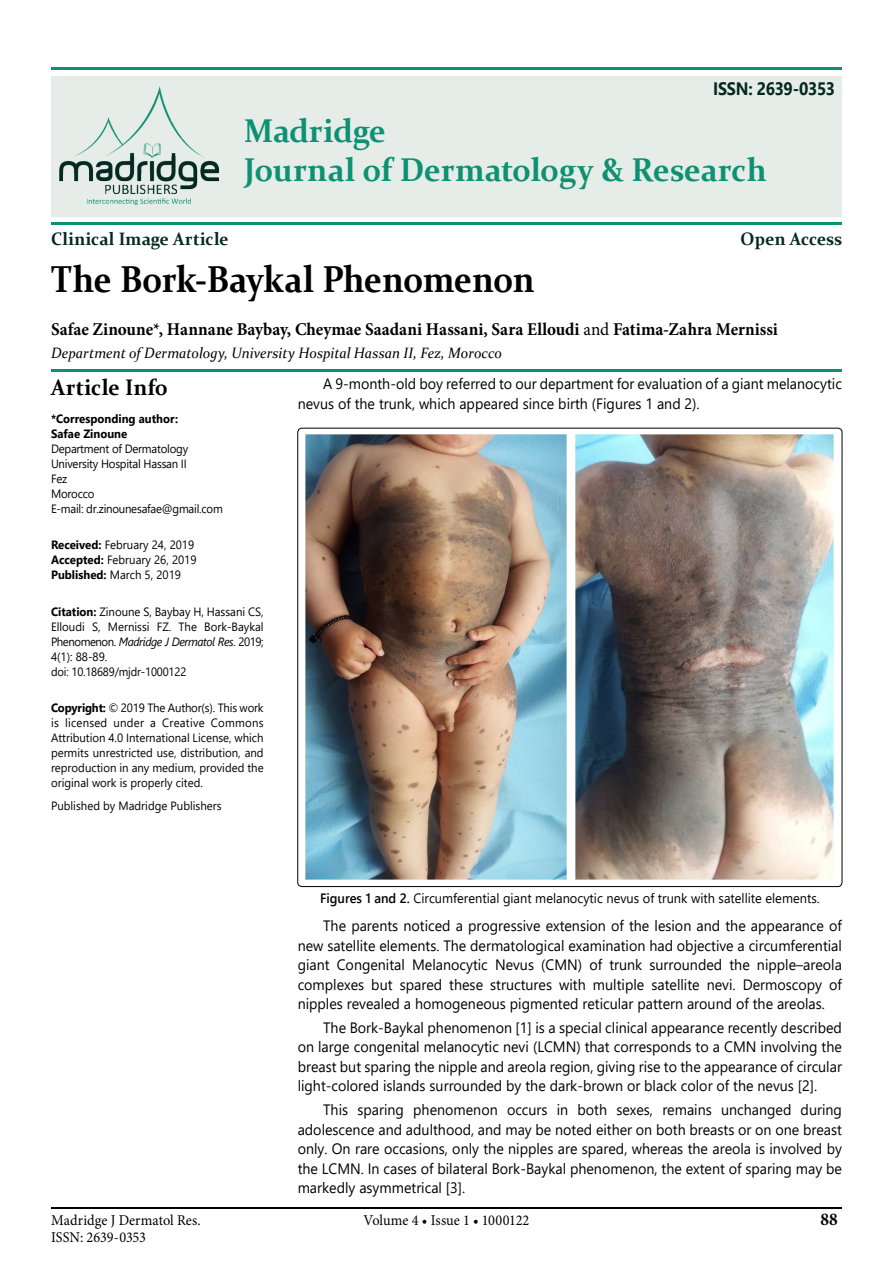
<style>
.page{position:relative;width:893px;height:1263px;background:#fff}
.page>*{position:absolute;margin:0;border:0;box-sizing:border-box;transform-origin:0 0}
.t1{font:700 37.5px "Constantia";letter-spacing:-.015em;color:#000;scale:.9 1}
.t2{font:700 33px/39px "Constantia";letter-spacing:-.005em;color:#0e9172;scale:.95 1}
.t3{font:700 22.5px "Constantia";letter-spacing:.01em;color:#000;scale:.95 1}
.t4{font:700 18px "Minion Pro";letter-spacing:.005em;color:#000;scale:.95 1}
.t5{font:700 18px "Constantia";letter-spacing:.005em;color:#032920;scale:.95 1}
.t6{font:700 18px "Segoe UI";letter-spacing:-.02em;color:#032920;scale:.9 1}
.t7{font:15px/19.5px "Segoe UI";color:#000;text-align:justify;scale:.95 1}
.t8{font:italic 15px "Constantia";color:#000;scale:.95 1}
.t9{font:15px "Minion Pro";color:#000;scale:.95 1}
.t10{font:13.5px "Segoe UI";color:#000;scale:.95 1}
.t11{font:12px/15px "Segoe UI";color:#000;scale:.95 1}
.t12{font:12px/15px "Segoe UI";letter-spacing:-.02em;color:#000;scale:.95 1}
.t13{font:700 12px/15px "Segoe UI";color:#000;scale:.95 1}
.s1{font-weight:400}
.s2{font-weight:700}
.s3{font-style:italic}
.s4{font-weight:600}
</style>
<div class="page">
<hr style="left:51px;top:1208px;width:791px;height:1px;background:#000">
<hr style="left:51px;top:223px;width:791px;height:2px;background:#0e9172">
<hr style="left:51px;top:68px;width:791px;height:2px;background:#0e9172">
<div style="left:51px;top:76px;width:791px;height:140px;background:#e6ede9"></div>
<img style="left:59px;top:86px;width:160px;height:120px">
<img style="left:575px;top:435px;width:259px;height:445px">
<img style="left:306px;top:435px;width:260px;height:445px">
<hr style="left:51px;top:369px;width:791px;height:2px;background:#0e9172">
<p class="t6" style="left:713px;top:71px;width:137px">ISSN: 2639-0353</p>
<h2 class="t2" style="left:244px;top:109px;width:552px">Madridge<br>Journal of Dermatology &amp; Research</h2>
<p class="t5" style="left:51px;top:226px;width:188px">Clinical Image Article</p>
<p class="t5" style="left:741px;top:226px;width:108px">Open Access</p>
<h1 class="t1" style="left:51px;top:253px;width:539px">The Bork-Baykal Phenomenon</h1>
<p class="t4" style="left:51px;top:317px;width:767px">Safae Zinoune*, Hannane Baybay, Cheymae Saadani Hassani, Sara Elloudi <span class="s1">and</span> Fatima-Zahra Mernissi</p>
<p class="t8" style="left:51px;top:342px;width:476px">Department of Dermatology, University Hospital Hassan II, Fez, Morocco</p>
<h3 class="t3" style="left:51px;top:372px;width:125px">Article Info</h3>
<p class="t13" style="left:51px;top:410px;width:135px">*Corresponding author:<br>Safae Zinoune</p>
<p class="t12" style="left:51px;top:440px;width:182px">Department of Dermatology<br>University Hospital Hassan II<br>Fez<br>Morocco<br>E-mail: dr.zinounesafae@gmail.com</p>
<p class="t11" style="left:51px;top:536px;width:155px"><span class="s2">Received:</span> February 24, 2019<br><span class="s2">Accepted:</span> February 26, 2019<br><span class="s2">Published:</span> March 5, 2019</p>
<p class="t11" style="left:51px;top:603px;width:225px"><span class="s2">Citation:</span> Zinoune S, Baybay H, Hassani CS, Elloudi S, Mernissi FZ. The Bork-Baykal Phenomenon. <span class="s3">Madridge J Dermatol Res</span>. 2019; 4(1): 88-89.<br>doi: 10.18689/mjdr-1000122</p>
<p class="t11" style="left:51px;top:699px;width:225px;text-align:justify"><span class="s2">Copyright:</span> © 2019 The Author(s). This work is licensed under a Creative Commons Attribution 4.0 International License, which permits unrestricted use, distribution, and reproduction in any medium, provided the original work is properly cited.</p>
<p class="t11" style="left:51px;top:797px;width:181px">Published by Madridge Publishers</p>
<p class="t7" style="left:298px;top:373px;width:574px;text-indent:26px">A 9-month-old boy referred to our department for evaluation of a giant melanocytic nevus of the trunk, which appeared since birth (Figures 1 and 2).</p>
<p class="t10" style="left:320px;top:886px;width:527px"><span class="s4">Figures 1 and 2.</span> Circumferential giant melanocytic nevus of trunk with satellite elements.</p>
<p class="t7" style="left:298px;top:915px;width:574px;text-indent:26px">The parents noticed a progressive extension of the lesion and the appearance of new satellite elements. The dermatological examination had objective a circumferential giant Congenital Melanocytic Nevus (CMN) of trunk surrounded the nipple–areola complexes but spared these structures with multiple satellite nevi. Dermoscopy of nipples revealed a homogeneous pigmented reticular pattern around of the areolas.</p>
<p class="t7" style="left:298px;top:1016px;width:574px;text-indent:26px">The Bork-Baykal phenomenon [1] is a special clinical appearance recently described on large congenital melanocytic nevi (LCMN) that corresponds to a CMN involving the breast but sparing the nipple and areola region, giving rise to the appearance of circular light-colored islands surrounded by the dark-brown or black color of the nevus [2].</p>
<p class="t7" style="left:298px;top:1099px;width:574px;text-indent:26px">This sparing phenomenon occurs in both sexes, remains unchanged during adolescence and adulthood, and may be noted either on both breasts or on one breast only. On rare occasions, only the nipples are spared, whereas the areola is involved by the LCMN. In cases of bilateral Bork-Baykal phenomenon, the extent of sparing may be markedly asymmetrical [3].</p>
<p class="t9" style="left:51px;top:1210px;width:159px">Madridge J Dermatol Res.</p>
<p class="t9" style="left:364px;top:1210px;width:176px">Volume 4 • Issue 1 • 1000122</p>
<p class="t4" style="left:820px;top:1206px;width:20px">88</p>
<p class="t9" style="left:51px;top:1227px;width:101px">ISSN: 2639-0353</p>
</div>
